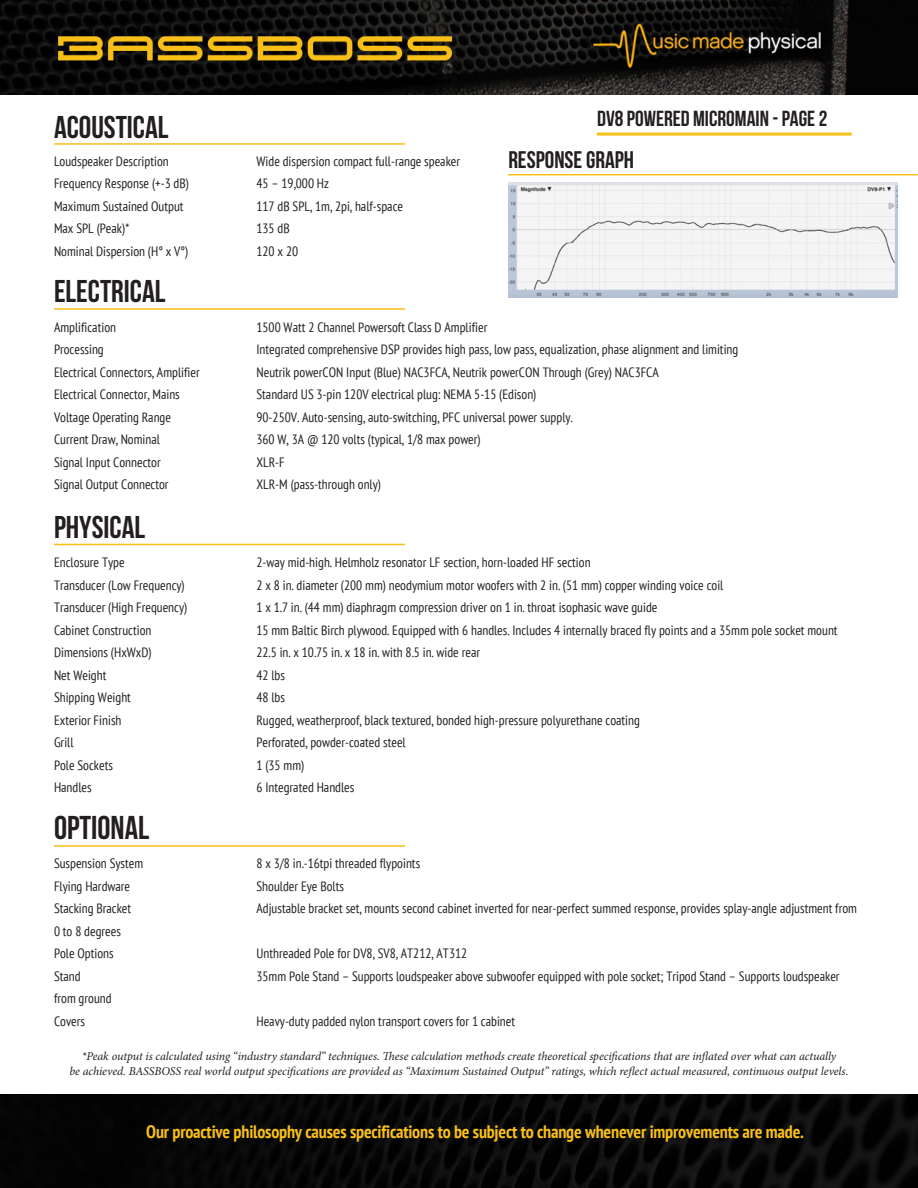
<style>
.page{position:relative;width:918px;height:1188px;background:#fff}
.page>*{position:absolute;margin:0;border:0;box-sizing:border-box;transform-origin:0 0}
.t1{font:33px "Bebas Neue";color:#231f20}
.t2{font:31.5px "Bebas Neue";color:#231f20}
.t3{font:24px "Bebas Neue";color:#231f20}
.t4{font:21.75px "Bebas Neue";color:#231f20}
.t5{font:700 condensed 18px "PT Sans";letter-spacing:-.01em;color:#f9c017}
.t6{font:condensed 13.5px/22.5px "PT Sans";color:#231f20}
.t7{font:italic 12px/14.4px "Minion Pro";letter-spacing:-.01em;color:#231f20;text-align:center}
</style>
<div class="page">
<img style="left:0;top:1094px;width:918px;height:94px">
<img style="left:0;top:0;width:918px;height:94px">
<hr style="left:597px;top:133px;width:255px;height:3px;background:#f9c017">
<img style="left:508px;top:182px;width:389px;height:116px">
<hr style="left:508px;top:174px;width:410px;height:1px;background:#f9c017">
<hr style="left:54px;top:143px;width:351px;height:2px;background:#f9c017">
<hr style="left:54px;top:308px;width:351px;height:2px;background:#f9c017">
<hr style="left:54px;top:544px;width:351px;height:1px;background:#f9c017">
<hr style="left:54px;top:845px;width:351px;height:2px;background:#f9c017">
<h2 class="t2" style="left:54px;top:110px;width:116px">ACOUSTICAL</h2>
<p class="t6" style="left:54px;top:149px;width:116px">Loudspeaker Description</p>
<p class="t6" style="left:256px;top:149px;width:205px">Wide dispersion compact full-range speaker</p>
<p class="t6" style="left:54px;top:172px;width:137px">Frequency Response (+-3 dB)</p>
<p class="t6" style="left:256px;top:172px;width:74px">45 – 19,000 Hz</p>
<p class="t6" style="left:54px;top:194px;width:131px">Maximum Sustained Output</p>
<p class="t6" style="left:256px;top:194px;width:148px">117 dB SPL, 1m, 2pi, half-space</p>
<p class="t6" style="left:54px;top:217px;width:77px">Max SPL (Peak)*</p>
<p class="t6" style="left:256px;top:217px;width:35px">135 dB</p>
<p class="t6" style="left:54px;top:239px;width:136px">Nominal Dispersion (H° x V°)</p>
<p class="t6" style="left:256px;top:239px;width:43px">120 x 20</p>
<h2 class="t2" style="left:54px;top:273px;width:113px">ELECTRICAL</h2>
<h3 class="t4" style="left:597px;top:107px;width:232px">DV8 POWERED MICROMAIN - PAGE 2</h3>
<h3 class="t3" style="left:508px;top:147px;width:127px">RESPONSE GRAPH</h3>
<p class="t6" style="left:54px;top:316px;width:64px">Amplification</p>
<p class="t6" style="left:256px;top:316px;width:232px">1500 Watt 2 Channel Powersoft Class D Amplifier</p>
<p class="t6" style="left:54px;top:338px;width:51px">Processing</p>
<p class="t6" style="left:256px;top:338px;width:483px">Integrated comprehensive DSP provides high pass, low pass, equalization, phase alignment and limiting</p>
<p class="t6" style="left:54px;top:361px;width:147px">Electrical Connectors, Amplifier</p>
<p class="t6" style="left:256px;top:361px;width:404px">Neutrik powerCON Input (Blue) NAC3FCA, Neutrik powerCON Through (Grey) NAC3FCA</p>
<p class="t6" style="left:54px;top:383px;width:127px">Electrical Connector, Mains</p>
<p class="t6" style="left:256px;top:383px;width:281px">Standard US 3-pin 120V electrical plug: NEMA 5-15 (Edison)</p>
<p class="t6" style="left:54px;top:406px;width:119px">Voltage Operating Range</p>
<p class="t6" style="left:256px;top:406px;width:318px">90-250V. Auto-sensing, auto-switching, PFC universal power supply.</p>
<p class="t6" style="left:54px;top:428px;width:108px">Current Draw, Nominal</p>
<p class="t6" style="left:256px;top:428px;width:226px">360 W, 3A @ 120 volts (typical, 1/8 max power)</p>
<p class="t6" style="left:54px;top:451px;width:108px">Signal Input Connector</p>
<p class="t6" style="left:256px;top:451px;width:30px">XLR-F</p>
<p class="t6" style="left:54px;top:473px;width:116px">Signal Output Connector</p>
<p class="t6" style="left:256px;top:473px;width:126px">XLR-M (pass-through only)</p>
<h2 class="t2" style="left:54px;top:509px;width:93px">PHYSICAL</h2>
<p class="t6" style="left:54px;top:551px;width:72px">Enclosure Type</p>
<p class="t6" style="left:256px;top:551px;width:336px">2-way mid-high. Helmholz resonator LF section, horn-loaded HF section</p>
<p class="t6" style="left:54px;top:573px;width:132px">Transducer (Low Frequency)</p>
<p class="t6" style="left:256px;top:573px;width:468px">2 x 8 in. diameter (200 mm) neodymium motor woofers with 2 in. (51 mm) copper winding voice coil</p>
<p class="t6" style="left:54px;top:596px;width:135px">Transducer (High Frequency)</p>
<p class="t6" style="left:256px;top:596px;width:403px">1 x 1.7 in. (44 mm) diaphragm compression driver on 1 in. throat isophasic wave guide</p>
<p class="t6" style="left:54px;top:618px;width:99px">Cabinet Construction</p>
<p class="t6" style="left:256px;top:618px;width:583px">15 mm Baltic Birch plywood. Equipped with 6 handles. Includes 4 internally braced fly points and a 35mm pole socket mount</p>
<p class="t6" style="left:54px;top:641px;width:99px">Dimensions (HxWxD)</p>
<p class="t6" style="left:256px;top:641px;width:225px">22.5 in. x 10.75 in. x 18 in. with 8.5 in. wide rear</p>
<p class="t6" style="left:54px;top:663px;width:54px">Net Weight</p>
<p class="t6" style="left:256px;top:663px;width:30px">42 lbs</p>
<p class="t6" style="left:54px;top:686px;width:79px">Shipping Weight</p>
<p class="t6" style="left:256px;top:686px;width:30px">48 lbs</p>
<p class="t6" style="left:54px;top:708px;width:69px">Exterior Finish</p>
<p class="t6" style="left:256px;top:708px;width:385px">Rugged, weatherproof, black textured, bonded high-pressure polyurethane coating</p>
<p class="t6" style="left:54px;top:731px;width:21px">Grill</p>
<p class="t6" style="left:256px;top:731px;width:151px">Perforated, powder-coated steel</p>
<p class="t6" style="left:54px;top:753px;width:61px">Pole Sockets</p>
<p class="t6" style="left:256px;top:753px;width:49px">1 (35 mm)</p>
<p class="t6" style="left:54px;top:776px;width:39px">Handles</p>
<p class="t6" style="left:256px;top:776px;width:99px">6 Integrated Handles</p>
<h1 class="t1" style="left:54px;top:810px;width:97px">OPTIONAL</h1>
<p class="t6" style="left:54px;top:852px;width:91px">Suspension System</p>
<p class="t6" style="left:256px;top:852px;width:165px">8 x 3/8 in.-16tpi threaded flypoints</p>
<p class="t6" style="left:54px;top:874px;width:78px">Flying Hardware</p>
<p class="t6" style="left:256px;top:874px;width:89px">Shoulder Eye Bolts</p>
<p class="t6" style="left:54px;top:897px;width:79px">Stacking Bracket</p>
<p class="t6" style="left:256px;top:897px;width:602px">Adjustable bracket set, mounts second cabinet inverted for near-perfect summed response, provides splay-angle adjustment from</p>
<p class="t6" style="left:54px;top:919px;width:68px">0 to 8 degrees<br>Pole Options</p>
<p class="t6" style="left:256px;top:942px;width:212px">Unthreaded Pole for DV8, SV8, AT212, AT312</p>
<p class="t6" style="left:54px;top:964px;width:28px">Stand</p>
<p class="t6" style="left:256px;top:964px;width:585px">35mm Pole Stand – Supports loudspeaker above subwoofer equipped with pole socket; Tripod Stand – Supports loudspeaker</p>
<p class="t6" style="left:54px;top:987px;width:59px">from ground<br>Covers</p>
<p class="t6" style="left:256px;top:1009px;width:260px">Heavy-duty padded nylon transport covers for 1 cabinet</p>
<p class="t7" style="left:70px;top:1049px;width:780px">*Peak output is calculated using “industry standard” techniques. These calculation methods create theoretical specifications that are inflated over what can actually<br>be achieved. BASSBOSS real world output specifications are provided as “Maximum Sustained Output” ratings, which reflect actual measured, continuous output levels.</p>
<h3 class="t5" style="left:146px;top:1120px;width:659px">Our proactive philosophy causes specifications to be subject to change whenever improvements are made.</h3>
</div>
